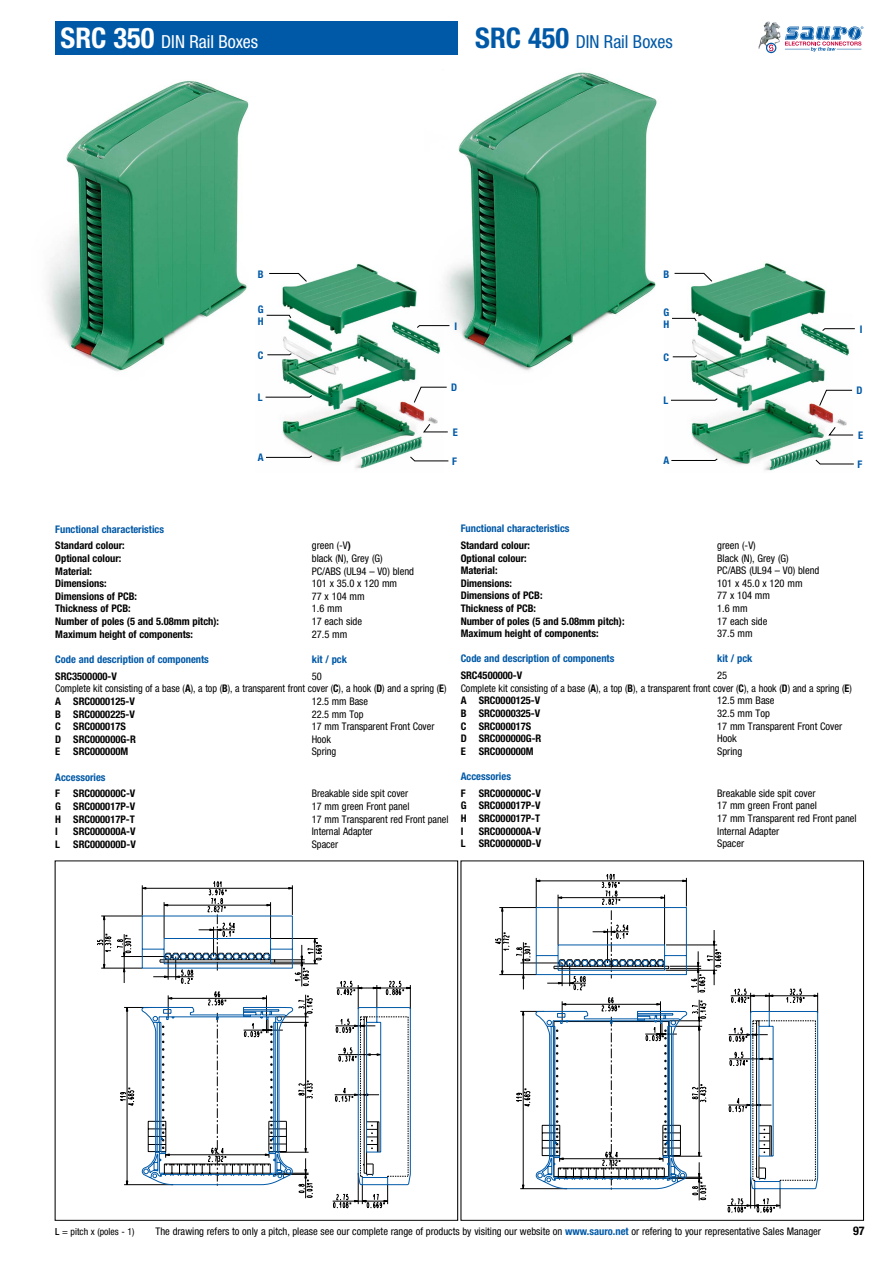
<style>
.page{position:relative;width:893px;height:1263px;background:#fff}
.page>*{position:absolute;margin:0;border:0;box-sizing:border-box;transform-origin:0 0}
.t1{font:condensed 18px "Helvetica Neue LT Std";color:#fff}
.t2{font:condensed 18px "Helvetica Neue LT Std";color:#0059a7}
.t3{font:700 condensed 12px "Helvetica Neue LT Std";color:#000}
.t4{font:condensed 10.5px/12.6px "Helvetica Neue LT Std";color:#000}
.t5{font:700 condensed 10.5px "Helvetica Neue LT Std";color:#000}
.t6{font:700 condensed 10.5px/12.6px "Helvetica Neue LT Std";color:#0059a7}
.t7{font:condensed 9.75px "Helvetica Neue LT Std";color:#000}
.s1{font-weight:700;font-size:28.5px}
.s2{font-weight:700}
.s3{font-weight:500}
.s4{font-weight:700;color:#0059a7}
</style>
<div class="page">
<img style="left:443px;top:72px;width:214px;height:315px">
<svg style="left:758px;top:21px;width:105px;height:31px"></svg>
<div style="left:55px;top:21px;width:403px;height:34px;background:#0059a7"></div>
<img style="left:48px;top:80px;width:201px;height:292px">
<svg style="left:97px;top:939px;width:4px;height:7px"></svg>
<svg style="left:333px;top:1204px;width:55px;height:4px"></svg>
<svg style="left:213px;top:881px;width:9px;height:4px"></svg>
<svg style="left:101px;top:885px;width:307px;height:319px"></svg>
<svg style="left:141px;top:915px;width:270px;height:270px"></svg>
<img style="left:266px;top:263px;width:177px;height:206px">
<svg style="left:495px;top:938px;width:4px;height:6px"></svg>
<svg style="left:728px;top:1209px;width:45px;height:4px"></svg>
<svg style="left:606px;top:873px;width:9px;height:4px"></svg>
<svg style="left:499px;top:877px;width:316px;height:332px"></svg>
<svg style="left:535px;top:907px;width:283px;height:282px"></svg>
<img style="left:672px;top:263px;width:180px;height:208px">
<svg style="left:269px;top:273px;width:38px;height:9px"></svg>
<svg style="left:266px;top:315px;width:25px;height:3px"></svg>
<svg style="left:267px;top:353px;width:25px;height:2px"></svg>
<svg style="left:266px;top:455px;width:46px;height:3px"></svg>
<svg style="left:417px;top:325px;width:33px;height:3px"></svg>
<svg style="left:414px;top:387px;width:33px;height:16px"></svg>
<svg style="left:423px;top:424px;width:25px;height:8px"></svg>
<svg style="left:410px;top:456px;width:39px;height:5px"></svg>
<svg style="left:265px;top:395px;width:47px;height:3px"></svg>
<svg style="left:674px;top:273px;width:38px;height:9px"></svg>
<svg style="left:672px;top:318px;width:25px;height:4px"></svg>
<svg style="left:672px;top:355px;width:25px;height:2px"></svg>
<svg style="left:671px;top:458px;width:47px;height:3px"></svg>
<svg style="left:822px;top:328px;width:33px;height:3px"></svg>
<svg style="left:819px;top:390px;width:33px;height:16px"></svg>
<svg style="left:828px;top:427px;width:26px;height:8px"></svg>
<svg style="left:815px;top:459px;width:39px;height:5px"></svg>
<svg style="left:671px;top:398px;width:47px;height:3px"></svg>
<h1 class="t1" style="left:61px;top:32px;width:199px"><span class="s1">SRC 350</span> DIN Rail Boxes</h1>
<h1 class="t2" style="left:475px;top:32px;width:199px"><span class="s1">SRC 450</span> DIN Rail Boxes</h1>
<p class="t6" style="left:258px;top:268px;width:7px">B</p>
<p class="t6" style="left:663px;top:267px;width:7px">B</p>
<p class="t6" style="left:258px;top:303px;width:7px">G<br>H</p>
<p class="t6" style="left:258px;top:349px;width:7px">C</p>
<p class="t6" style="left:454px;top:319px;width:4px">I</p>
<p class="t6" style="left:663px;top:306px;width:7px">G<br>H</p>
<p class="t6" style="left:663px;top:351px;width:7px">C</p>
<p class="t6" style="left:860px;top:322px;width:4px">I</p>
<p class="t6" style="left:258px;top:391px;width:6px">L</p>
<p class="t6" style="left:258px;top:451px;width:7px">A</p>
<p class="t6" style="left:451px;top:381px;width:8px">D</p>
<p class="t6" style="left:453px;top:426px;width:7px">E</p>
<p class="t6" style="left:452px;top:455px;width:6px">F</p>
<p class="t6" style="left:663px;top:394px;width:6px">L</p>
<p class="t6" style="left:663px;top:454px;width:7px">A</p>
<p class="t6" style="left:856px;top:384px;width:8px">D</p>
<p class="t6" style="left:858px;top:429px;width:7px">E</p>
<p class="t6" style="left:858px;top:458px;width:6px">F</p>
<p class="t6" style="left:55px;top:522px;width:110px">Functional characteristics</p>
<p class="t5" style="left:55px;top:539px;width:71px">Standard colour:</p>
<p class="t4" style="left:312px;top:539px;width:41px">green (-V<span class="s2">)</span></p>
<p class="t5" style="left:55px;top:552px;width:68px">Optional colour:</p>
<p class="t4" style="left:312px;top:552px;width:72px">black (N), Grey (G)</p>
<p class="t5" style="left:55px;top:564px;width:38px">Material:</p>
<p class="t4" style="left:312px;top:565px;width:104px">PC/ABS (UL94 – V0) blend</p>
<p class="t5" style="left:55px;top:577px;width:53px">Dimensions:</p>
<p class="t4" style="left:312px;top:577px;width:87px">101 x 35.0 x 120 mm</p>
<p class="t5" style="left:55px;top:590px;width:83px">Dimensions of PCB:</p>
<p class="t4" style="left:312px;top:590px;width:54px">77 x 104 mm</p>
<p class="t5" style="left:55px;top:602px;width:77px">Thickness of PCB:</p>
<p class="t4" style="left:312px;top:602px;width:32px">1.6 mm</p>
<p class="t5" style="left:55px;top:615px;width:165px">Number of poles (5 and 5.08mm pitch):</p>
<p class="t4" style="left:312px;top:615px;width:52px">17 each side</p>
<p class="t5" style="left:55px;top:627px;width:139px">Maximum height of components:</p>
<p class="t4" style="left:312px;top:628px;width:37px">27.5 mm</p>
<p class="t6" style="left:55px;top:653px;width:155px">Code and description of components</p>
<p class="t6" style="left:312px;top:653px;width:37px">kit / pck</p>
<p class="t5" style="left:55px;top:670px;width:63px">SRC3500000-V</p>
<p class="t4" style="left:55px;top:670px;width:393px;text-indent:257px">50<br>Complete kit consisting of a base (<span class="s2">A</span>), a top (<span class="s2">B</span>), a transparent front cover (<span class="s2">C</span>), a hook (<span class="s2">D</span>) and a spring (<span class="s2">E</span>)<br><span class="s2">A SRC0000125-V</span></p>
<p class="t4" style="left:312px;top:695px;width:58px">12.5 mm Base</p>
<p class="t5" style="left:55px;top:707px;width:81px">B SRC0000225-V</p>
<p class="t4" style="left:312px;top:707px;width:53px">22.5 mm Top</p>
<p class="t5" style="left:55px;top:720px;width:72px">C SRC000017S</p>
<p class="t4" style="left:312px;top:720px;width:124px">17 mm Transparent Front Cover</p>
<p class="t5" style="left:55px;top:733px;width:82px">D SRC000000G-R</p>
<p class="t4" style="left:312px;top:733px;width:21px">Hook</p>
<p class="t5" style="left:55px;top:745px;width:74px">E SRC000000M</p>
<p class="t4" style="left:312px;top:745px;width:26px">Spring</p>
<p class="t6" style="left:55px;top:770px;width:52px">Accessories</p>
<p class="t5" style="left:55px;top:787px;width:6px">F</p>
<p class="t5" style="left:73px;top:787px;width:64px">SRC000000C-V</p>
<p class="t4" style="left:312px;top:787px;width:98px">Breakable side spit cover</p>
<p class="t5" style="left:55px;top:800px;width:81px">G SRC000017P-V</p>
<p class="t4" style="left:312px;top:800px;width:99px">17 mm green Front panel</p>
<p class="t5" style="left:55px;top:812px;width:81px">H SRC000017P-T</p>
<p class="t4" style="left:312px;top:812px;width:138px">17 mm Transparent red Front panel</p>
<p class="t5" style="left:55px;top:825px;width:4px">I</p>
<p class="t5" style="left:73px;top:825px;width:64px">SRC000000A-V</p>
<p class="t4" style="left:312px;top:825px;width:62px">Internal Adapter</p>
<p class="t5" style="left:55px;top:838px;width:6px">L</p>
<p class="t5" style="left:73px;top:838px;width:64px">SRC000000D-V</p>
<p class="t4" style="left:312px;top:838px;width:28px">Spacer</p>
<p class="t6" style="left:461px;top:522px;width:110px">Functional characteristics</p>
<p class="t5" style="left:461px;top:539px;width:71px">Standard colour:</p>
<p class="t4" style="left:717px;top:539px;width:40px">green (-V)</p>
<p class="t5" style="left:461px;top:551px;width:68px">Optional colour:</p>
<p class="t4" style="left:717px;top:551px;width:73px">Black (N), Grey (G)</p>
<p class="t5" style="left:461px;top:564px;width:38px">Material:</p>
<p class="t4" style="left:717px;top:564px;width:104px">PC/ABS (UL94 – V0) blend</p>
<p class="t5" style="left:461px;top:577px;width:53px">Dimensions:</p>
<p class="t4" style="left:717px;top:577px;width:87px">101 x 45.0 x 120 mm</p>
<p class="t5" style="left:461px;top:589px;width:83px">Dimensions of PCB:</p>
<p class="t4" style="left:717px;top:589px;width:54px">77 x 104 mm</p>
<p class="t5" style="left:461px;top:602px;width:77px">Thickness of PCB:</p>
<p class="t4" style="left:717px;top:602px;width:32px">1.6 mm</p>
<p class="t5" style="left:461px;top:614px;width:165px">Number of poles (5 and 5.08mm pitch):</p>
<p class="t4" style="left:717px;top:614px;width:52px">17 each side</p>
<p class="t5" style="left:461px;top:627px;width:139px">Maximum height of components:</p>
<p class="t4" style="left:717px;top:627px;width:37px">37.5 mm</p>
<p class="t6" style="left:461px;top:652px;width:155px">Code and description of components</p>
<p class="t6" style="left:717px;top:652px;width:37px">kit / pck</p>
<p class="t5" style="left:461px;top:669px;width:63px">SRC4500000-V</p>
<p class="t4" style="left:461px;top:669px;width:393px;text-indent:257px">25<br>Complete kit consisting of a base (<span class="s2">A</span>), a top (<span class="s2">B</span>), a transparent front cover (<span class="s2">C</span>), a hook (<span class="s2">D</span>) and a spring (<span class="s2">E</span>)<br><span class="s2">A SRC0000125-V</span></p>
<p class="t4" style="left:717px;top:694px;width:59px">12.5 mm Base</p>
<p class="t5" style="left:461px;top:707px;width:81px">B SRC0000325-V</p>
<p class="t4" style="left:717px;top:707px;width:54px">32.5 mm Top</p>
<p class="t5" style="left:461px;top:719px;width:72px">C SRC000017S</p>
<p class="t4" style="left:717px;top:719px;width:127px">17 mm Transparent Front Cover</p>
<p class="t5" style="left:461px;top:732px;width:82px">D SRC000000G-R</p>
<p class="t4" style="left:717px;top:732px;width:21px">Hook</p>
<p class="t5" style="left:461px;top:745px;width:74px">E SRC000000M</p>
<p class="t4" style="left:717px;top:745px;width:27px">Spring</p>
<p class="t6" style="left:461px;top:770px;width:52px">Accessories</p>
<p class="t5" style="left:461px;top:787px;width:6px">F</p>
<p class="t5" style="left:479px;top:787px;width:64px">SRC000000C-V</p>
<p class="t4" style="left:717px;top:787px;width:100px">Breakable side spit cover</p>
<p class="t5" style="left:461px;top:799px;width:81px">G SRC000017P-V</p>
<p class="t4" style="left:717px;top:799px;width:101px">17 mm green Front panel</p>
<p class="t5" style="left:461px;top:812px;width:81px">H SRC000017P-T</p>
<p class="t4" style="left:717px;top:812px;width:141px">17 mm Transparent red Front panel</p>
<p class="t5" style="left:461px;top:824px;width:4px">I</p>
<p class="t5" style="left:479px;top:824px;width:64px">SRC000000A-V</p>
<p class="t4" style="left:717px;top:824px;width:64px">Internal Adapter</p>
<p class="t5" style="left:461px;top:837px;width:6px">L</p>
<p class="t5" style="left:479px;top:837px;width:64px">SRC000000D-V</p>
<p class="t4" style="left:717px;top:837px;width:29px">Spacer</p>
<p class="t7" style="left:55px;top:1226px;width:81px"><span class="s3">L</span> = pitch x (poles - 1)</p>
<p class="t4" style="left:156px;top:1225px;width:667px">The drawing refers to only a pitch, please see our complete range of products by visiting our website on <span class="s4">www.sauro.net</span> or refering to your representative Sales Manager</p>
<p class="t3" style="left:853px;top:1224px;width:13px">97</p>
</div>
